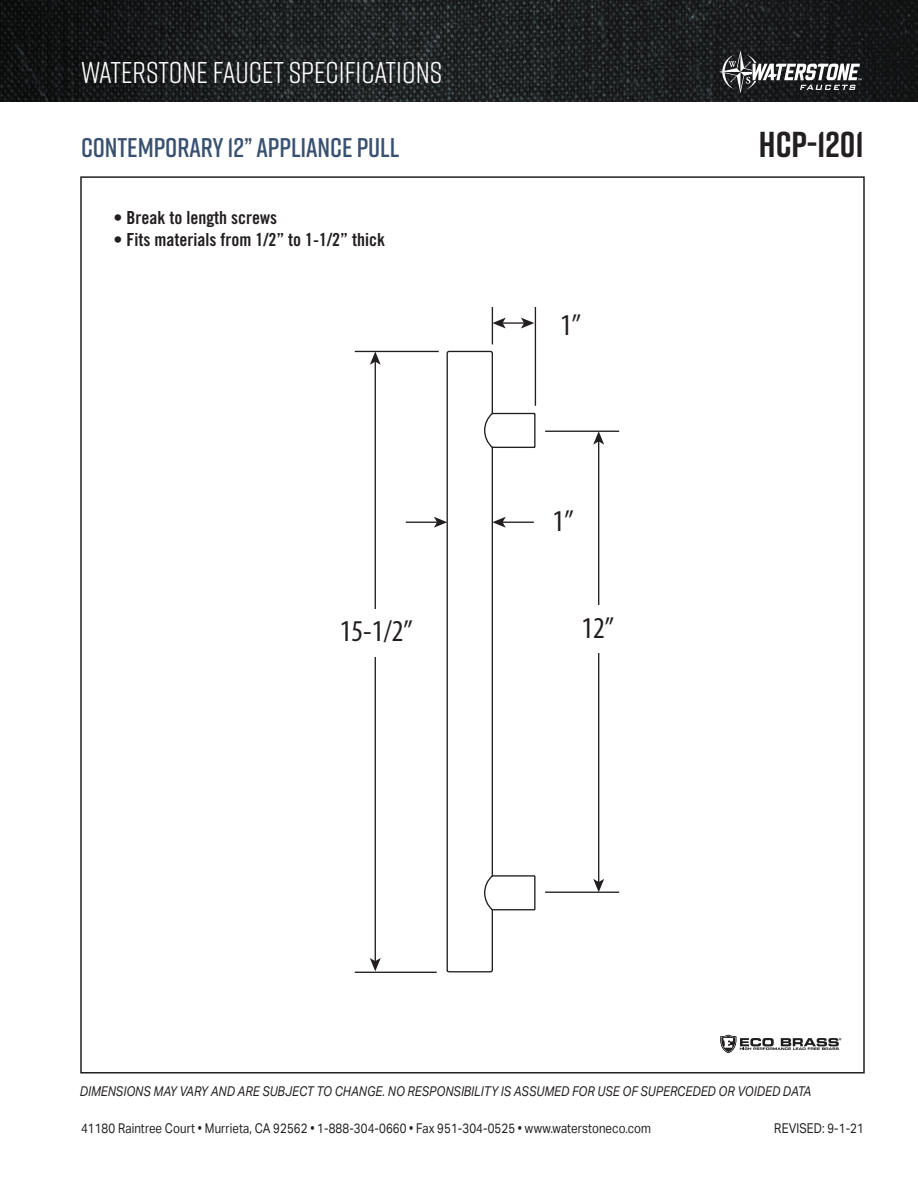
<style>
.page{position:relative;width:918px;height:1188px;background:#fff}
.page>*{position:absolute;margin:0;border:0;box-sizing:border-box;transform-origin:0 0}
.t1{font:700 36px "Rift";color:#231f20}
.t2{font:condensed 30.45px "Myriad Pro";color:#231f20}
.t3{font:30px "Rift";color:#fff}
.t4{font:600 27px "Rift";letter-spacing:-.005em;color:#395170}
.t5{font:18px "Trade Gothic Bold Cond Twenty";color:#231f20}
.t6{font:13.5px "Aktiv Grotesk";letter-spacing:.01em;color:#231f20;scale:.85 1}
.t7{font:italic 13.5px "Aktiv Grotesk";letter-spacing:.01em;color:#231f20;scale:.85 1}
</style>
<div class="page">
<img style="left:0;top:0;width:918px;height:101px">
<svg style="left:719px;top:51px;width:142px;height:42px"></svg>
<svg style="left:720px;top:1035px;width:121px;height:18px"></svg>
<svg style="left:354px;top:307px;width:266px;height:666px"></svg>
<hr style="left:535px;top:307px;width:1px;height:99px;background:#231f20">
<hr style="left:492px;top:307px;width:1px;height:37px;background:#231f20">
<hr style="left:502px;top:322px;width:23px;height:2px;background:#231f20">
<svg style="left:493px;top:318px;width:13px;height:11px"></svg>
<svg style="left:521px;top:318px;width:13px;height:11px"></svg>
<hr style="left:406px;top:522px;width:32px;height:1px;background:#231f20">
<svg style="left:434px;top:517px;width:11px;height:11px"></svg>
<hr style="left:545px;top:892px;width:74px;height:1px;background:#231f20">
<hr style="left:545px;top:431px;width:74px;height:1px;background:#231f20">
<hr style="left:598px;top:441px;width:1px;height:442px;background:#231f20">
<svg style="left:593px;top:879px;width:11px;height:13px"></svg>
<svg style="left:593px;top:431px;width:11px;height:14px"></svg>
<div style="left:572px;top:605px;width:66px;height:48px;background:#fff"></div>
<svg style="left:445px;top:350px;width:91px;height:623px"></svg>
<hr style="left:355px;top:351px;width:84px;height:1px;background:#231f20">
<hr style="left:355px;top:972px;width:82px;height:1px;background:#231f20">
<hr style="left:375px;top:361px;width:1px;height:601px;background:#231f20">
<svg style="left:370px;top:352px;width:11px;height:13px"></svg>
<svg style="left:370px;top:958px;width:11px;height:13px"></svg>
<div style="left:336px;top:609px;width:68px;height:47px;background:#fff"></div>
<h3 class="t3" style="left:81px;top:51px;width:363px">WATERSTONE FAUCET SPECIFICATIONS</h3>
<p class="t4" style="left:81px;top:128px;width:320px">CONTEMPORARY 12” APPLIANCE PULL</p>
<p class="t1" style="left:759px;top:119px;width:107px">HCP-1201</p>
<p class="t5" style="left:113px;top:207px;width:165px">• Break to length screws</p>
<p class="t5" style="left:113px;top:229px;width:273px">• Fits materials from 1/2” to 1-1/2” thick</p>
<p class="t2" style="left:560px;top:307px;width:23px">1”</p>
<p class="t2" style="left:553px;top:503px;width:23px">1”</p>
<p class="t2" style="left:340px;top:613px;width:75px">15-1/2”</p>
<p class="t2" style="left:582px;top:610px;width:34px">12”</p>
<p class="t7" style="left:80px;top:1083px;width:862px">DIMENSIONS MAY VARY AND ARE SUBJECT TO CHANGE. NO RESPONSIBILITY IS ASSUMED FOR USE OF SUPERCEDED OR VOIDED DATA</p>
<p class="t6" style="left:81px;top:1120px;width:672px">41180 Raintree Court • Murrieta, CA 92562 • 1-888-304-0660 • Fax 951-304-0525 • www.waterstoneco.com</p>
<p class="t6" style="left:774px;top:1121px;width:107px">REVISED: 9-1-21</p>
</div>
